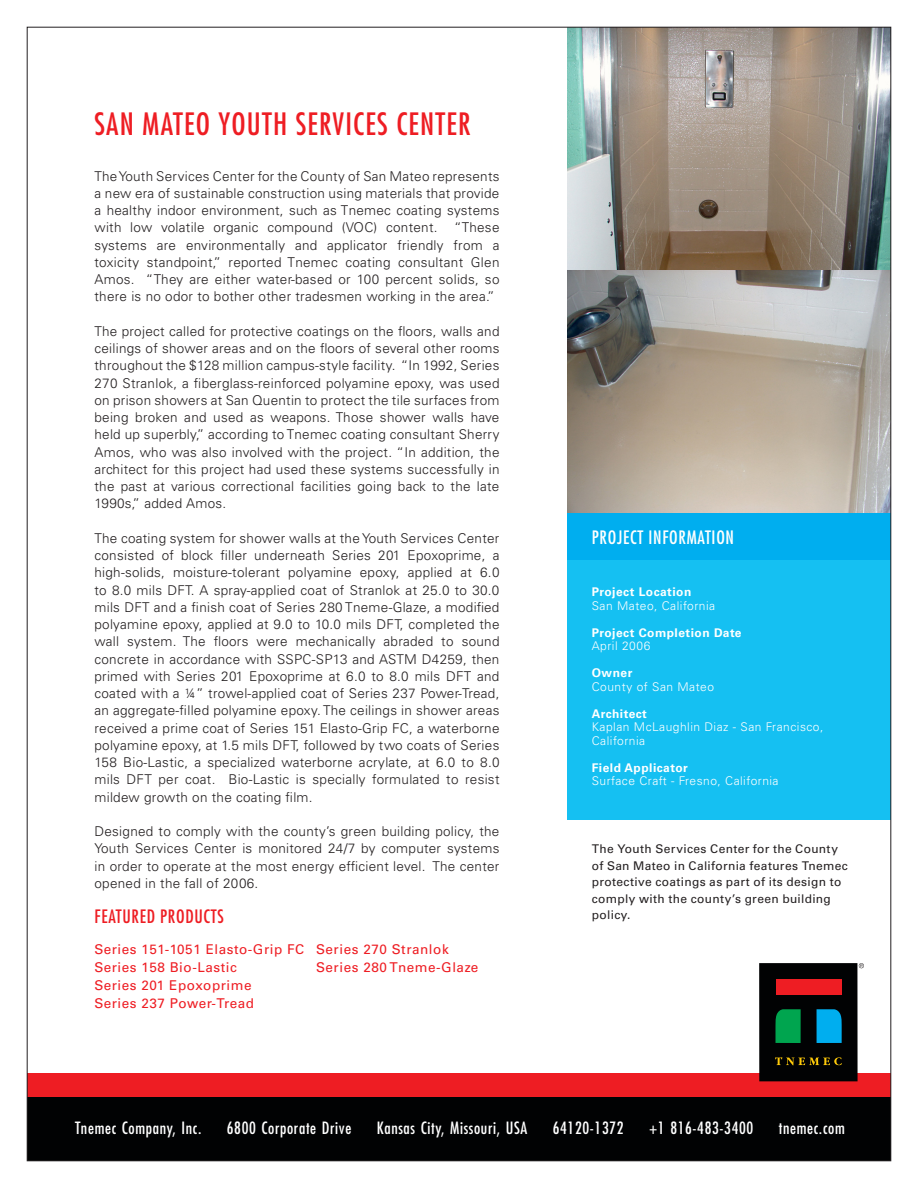
<style>
.page{position:relative;width:918px;height:1188px;background:#fff}
.page>*{position:absolute;margin:0;border:0;box-sizing:border-box;transform-origin:0 0}
.t1{font:condensed 30px "Futura Std";letter-spacing:.04em;color:#ee1d23}
.t2{font:condensed 18px "Futura Std";letter-spacing:.04em;color:#fff}
.t3{font:condensed 18px "Futura Std";letter-spacing:.04em;color:#ee1d23}
.t4{font:condensed 16.5px "Futura Std";letter-spacing:.04em;color:#fff}
.t5{font:300 13.5px/17.2px "Univers LT Std";letter-spacing:.02em;color:#231f20;text-align:justify}
.t6{font:13.5px "Univers LT Std";letter-spacing:.04em;color:#ee1d23}
.Body_on_White{font:12px/16.5px "Univers LT Std";letter-spacing:.03em;color:#231f20}
.t7{font:300 12px/13.5px "Univers LT Std";letter-spacing:.04em;color:#fff}
.t8{font:700 12px "Univers LT Std";letter-spacing:.04em;color:#fff}
</style>
<div class="page">
<div style="left:27px;top:1097px;width:864px;height:64px;background:#010203"></div>
<div style="left:27px;top:1074px;width:864px;height:23px;background:#ee1d23"></div>
<div style="left:567px;top:513px;width:324px;height:48px;background:#00aeef"></div>
<div style="left:567px;top:561px;width:324px;height:259px;background:#15c0f2"></div>
<img style="left:567px;top:270px;width:322px;height:243px">
<img style="left:567px;top:29px;width:322px;height:241px">
<div style="left:759px;top:963px;width:99px;height:118px;background:#010203"></div>
<div style="left:776px;top:979px;width:65px;height:15px;background:#ee1d23"></div>
<svg style="left:775px;top:1009px;width:26px;height:34px"></svg>
<svg style="left:817px;top:1009px;width:25px;height:34px"></svg>
<svg style="left:775px;top:1057px;width:67px;height:8px"></svg>
<svg style="left:859px;top:963px;width:5px;height:5px"></svg>
<p class="t1" style="left:94px;top:106px;width:378px">SAN MATEO YOUTH SERVICES CENTER</p>
<p class="t5" style="left:94px;top:167px;width:407px">The Youth Services Center for the County of San Mateo represents a new era of sustainable construction using materials that provide a healthy indoor environment, such as Tnemec coating systems with low volatile organic compound (VOC) content. “These systems are environmentally and applicator friendly from a toxicity standpoint,” reported Tnemec coating consultant Glen Amos. “They are either water-based or 100 percent solids, so there is no odor to bother other tradesmen working in the area.”</p>
<p class="t5" style="left:94px;top:322px;width:407px">The project called for protective coatings on the floors, walls and ceilings of shower areas and on the floors of several other rooms throughout the $128 million campus-style facility. “In 1992, Series 270 Stranlok, a fiberglass-reinforced polyamine epoxy, was used on prison showers at San Quentin to protect the tile surfaces from being broken and used as weapons. Those shower walls have held up superbly,” according to Tnemec coating consultant Sherry Amos, who was also involved with the project. “In addition, the architect for this project had used these systems successfully in the past at various correctional facilities going back to the late 1990s,” added Amos.</p>
<p class="t5" style="left:94px;top:529px;width:407px">The coating system for shower walls at the Youth Services Center consisted of block filler underneath Series 201 Epoxoprime, a high-solids, moisture-tolerant polyamine epoxy, applied at 6.0 to 8.0 mils DFT. A spray-applied coat of Stranlok at 25.0 to 30.0 mils DFT and a finish coat of Series 280 Tneme-Glaze, a modified polyamine epoxy, applied at 9.0 to 10.0 mils DFT, completed the wall system. The floors were mechanically abraded to sound concrete in accordance with SSPC-SP13 and ASTM D4259, then primed with Series 201 Epoxoprime at 6.0 to 8.0 mils DFT and coated with a ¼” trowel-applied coat of Series 237 Power-Tread, an aggregate-filled polyamine epoxy. The ceilings in shower areas received a prime coat of Series 151 Elasto-Grip FC, a waterborne polyamine epoxy, at 1.5 mils DFT, followed by two coats of Series 158 Bio-Lastic, a specialized waterborne acrylate, at 6.0 to 8.0 mils DFT per coat. Bio-Lastic is specially formulated to resist mildew growth on the coating film.</p>
<p class="t5" style="left:94px;top:823px;width:407px">Designed to comply with the county’s green building policy, the Youth Services Center is monitored 24/7 by computer systems in order to operate at the most energy efficient level. The center opened in the fall of 2006.</p>
<p class="t3" style="left:94px;top:906px;width:131px">FEATURED PRODUCTS</p>
<p class="t6" style="left:94px;top:941px;width:211px">Series 151-1051 Elasto-Grip FC</p>
<p class="t6" style="left:94px;top:959px;width:144px">Series 158 Bio-Lastic</p>
<p class="t6" style="left:94px;top:977px;width:159px">Series 201 Epoxoprime</p>
<p class="t6" style="left:94px;top:995px;width:161px">Series 237 Power-Tread</p>
<p class="t6" style="left:316px;top:941px;width:134px">Series 270 Stranlok</p>
<p class="t6" style="left:316px;top:959px;width:164px">Series 280 Tneme-Glaze</p>
<p class="t2" style="left:592px;top:526px;width:144px">PROJECT INFORMATION</p>
<p class="t8" style="left:592px;top:585px;width:101px">Project Location</p>
<p class="t7" style="left:592px;top:599px;width:125px">San Mateo, California</p>
<p class="t8" style="left:592px;top:625px;width:151px">Project Completion Date</p>
<p class="t7" style="left:592px;top:639px;width:60px">April 2006</p>
<p class="t8" style="left:592px;top:666px;width:42px">Owner</p>
<p class="t7" style="left:592px;top:680px;width:124px">County of San Mateo</p>
<p class="t8" style="left:592px;top:706px;width:57px">Architect</p>
<p class="t7" style="left:592px;top:720px;width:233px">Kaplan McLaughlin Diaz - San Francisco,<br>California</p>
<p class="t8" style="left:592px;top:760px;width:98px">Field Applicator</p>
<p class="t7" style="left:592px;top:774px;width:188px">Surface Craft - Fresno, California</p>
<p class="Body_on_White" style="left:592px;top:841px;width:258px">The Youth Services Center for the County of San Mateo in California features Tnemec protective coatings as part of its design to comply with the county’s green building policy.</p>
<p class="t4" style="left:75px;top:1118px;width:128px">Tnemec Company, Inc.</p>
<p class="t4" style="left:227px;top:1118px;width:126px">6800 Corporate Drive</p>
<p class="t4" style="left:377px;top:1118px;width:152px">Kansas City, Missouri, USA</p>
<p class="t4" style="left:553px;top:1118px;width:72px">64120-1372</p>
<p class="t4" style="left:649px;top:1118px;width:106px">+1 816-483-3400</p>
<p class="t4" style="left:779px;top:1118px;width:68px">tnemec.com</p>
</div>
